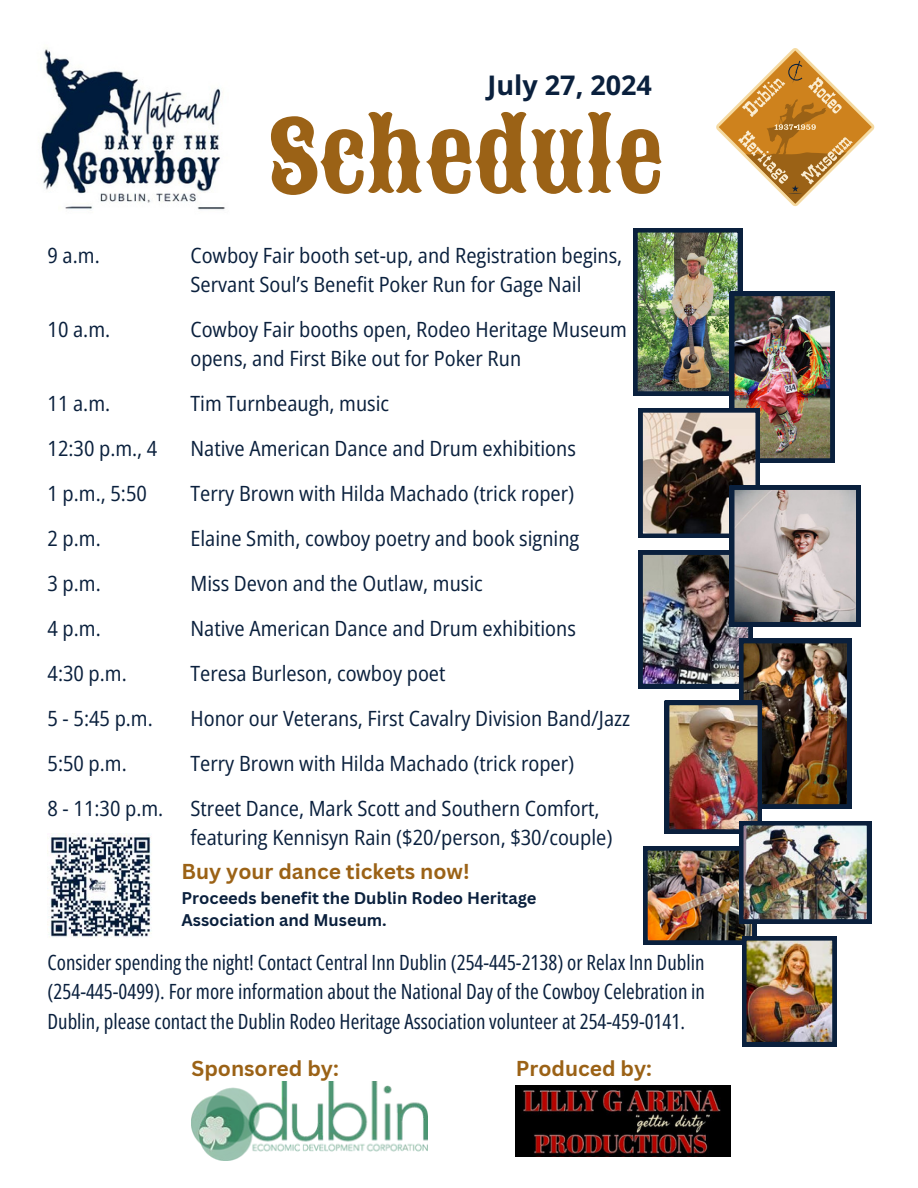
<style>
.page{position:relative;width:918px;height:1188px;background:#fff}
.page>*{position:absolute;margin:0;border:0;box-sizing:border-box;transform-origin:0 0}
.t1{font:96px "Sancreek";color:#9b6216}
.t2{font:700 27px "Open Sans";color:#0a203d}
.t3{font:semi-condensed 21px/29px "Open Sans";color:#0a203d}
.t4{font:21px/29.2px "Open Sans Condensed";color:#0a203d;text-align:justify}
.t5{font:700 21px "Canva Sans";color:#9b6216}
.t6{font:700 16.5px/22.5px "Canva Sans";color:#0a203d}
</style>
<div class="page">
<img style="left:40px;top:47px;width:185px;height:163px">
<svg style="left:716px;top:48px;width:159px;height:158px"></svg>
<img style="left:191px;top:1082px;width:237px;height:79px">
<img style="left:516px;top:1086px;width:215px;height:71px">
<img style="left:49px;top:834px;width:103px;height:104px">
<img style="left:633px;top:228px;width:238px;height:818px">
<h3 class="t2" style="left:488px;top:66px;width:166px">July 27, 2024</h3>
<h4 class="t1" style="left:270px;top:92px;width:395px">Schedule</h4>
<p class="t3" style="left:48px;top:240px;width:54px">9 a.m.</p>
<p class="t3" style="left:48px;top:314px;width:64px">10 a.m.</p>
<p class="t3" style="left:48px;top:388px;width:64px">11 a.m.</p>
<p class="t3" style="left:48px;top:433px;width:111px">12:30 p.m., 4</p>
<p class="t3" style="left:48px;top:478px;width:101px">1 p.m., 5:50</p>
<p class="t3" style="left:48px;top:523px;width:55px">2 p.m.</p>
<p class="t3" style="left:48px;top:568px;width:55px">3 p.m.</p>
<p class="t3" style="left:48px;top:613px;width:55px">4 p.m.</p>
<p class="t3" style="left:48px;top:658px;width:81px">4:30 p.m.</p>
<p class="t3" style="left:48px;top:703px;width:107px">5 - 5:45 p.m.</p>
<p class="t3" style="left:48px;top:748px;width:81px">5:50 p.m.</p>
<p class="t3" style="left:48px;top:793px;width:117px">8 - 11:30 p.m.</p>
<h2 class="t3" style="left:190px;top:240px;width:433px">Cowboy Fair booth set-up, and Registration begins,<br>Servant Soul’s Benefit Poker Run for Gage Nail</h2>
<h1 class="t3" style="left:190px;top:314px;width:438px">Cowboy Fair booths open, Rodeo Heritage Museum opens, and First Bike out for Poker Run</h1>
<p class="t3" style="left:190px;top:388px;width:200px">Tim Turnbeaugh, music</p>
<p class="t3" style="left:190px;top:433px;width:387px">Native American Dance and Drum exhibitions</p>
<h4 class="t3" style="left:190px;top:478px;width:385px">Terry Brown with Hilda Machado (trick roper)</h4>
<h4 class="t3" style="left:190px;top:523px;width:390px">Elaine Smith, cowboy poetry and book signing</h4>
<h4 class="t3" style="left:190px;top:568px;width:294px">Miss Devon and the Outlaw, music</h4>
<h4 class="t3" style="left:190px;top:613px;width:387px">Native American Dance and Drum exhibitions</h4>
<h4 class="t3" style="left:190px;top:658px;width:257px">Teresa Burleson, cowboy poet</h4>
<h4 class="t3" style="left:190px;top:703px;width:441px">Honor our Veterans, First Cavalry Division Band/Jazz</h4>
<h4 class="t3" style="left:190px;top:748px;width:385px">Terry Brown with Hilda Machado (trick roper)</h4>
<h4 class="t3" style="left:190px;top:793px;width:423px">Street Dance, Mark Scott and Southern Comfort, featuring Kennisyn Rain ($20/person, $30/couple)</h4>
<p class="t5" style="left:182px;top:856px;width:290px">Buy your dance tickets now!</p>
<h3 class="t6" style="left:182px;top:886px;width:357px">Proceeds benefit the Dublin Rodeo Heritage<br>Association and Museum.</h3>
<h4 class="t4" style="left:48px;top:947px;width:659px">Consider spending the night! Contact Central Inn Dublin (254-445-2138) or Relax Inn Dublin (254-445-0499). For more information about the National Day of the Cowboy Celebration in Dublin, please contact the Dublin Rodeo Heritage Association volunteer at 254-459-0141.</h4>
<h4 class="t5" style="left:191px;top:1054px;width:149px">Sponsored by:</h4>
<h4 class="t5" style="left:516px;top:1054px;width:138px">Produced by:</h4>
</div>
